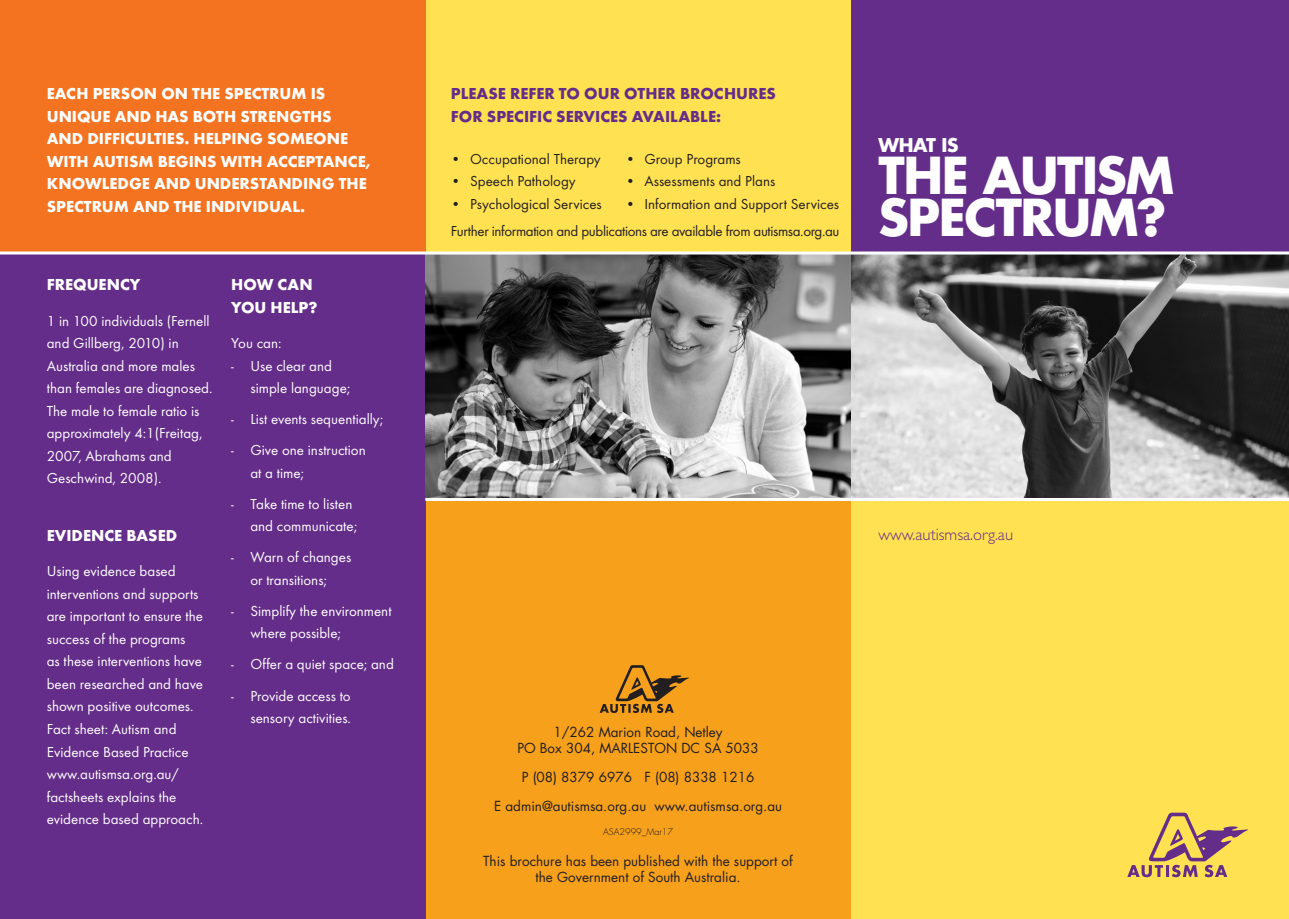
<style>
.page{position:relative;width:1289px;height:919px;background:#fff}
.page>*{position:absolute;margin:0;border:0;box-sizing:border-box;transform-origin:0 0}
.t1{font:700 49.5px/42px "Futura";letter-spacing:-.03em;color:#fff}
.t2{font:700 18.45px "Futura";letter-spacing:-.02em;color:#fff}
.t3{font:700 16.5px/22.5px "Futura T";color:#fff}
.t4{font:700 16.5px/22.5px "Futura T";color:#642d89}
.t5{font:300 16.5px "Gill Sans";color:#642d89}
.t6{font:15px/22.5px "Futura T";color:#fff}
.t7{font:15px "Futura T";color:#231f20}
.t8{font:15px "Futura T";letter-spacing:-.025em;color:#231f20}
.t9{font:13.5px/16.2px "Futura";color:#231f20;text-align:center}
.t10{font:300 9px "Futura";color:#231f20}
</style>
<div class="page">
<div style="left:850px;top:0;width:438px;height:253px;background:#642d89"></div>
<div style="left:850px;top:500px;width:438px;height:418px;background:#ffe152"></div>
<img style="left:850px;top:254px;width:438px;height:244px">
<div style="left:425px;top:0;width:425px;height:253px;background:#ffe152"></div>
<div style="left:425px;top:500px;width:425px;height:418px;background:#f6a01b"></div>
<div style="left:0;top:0;width:425px;height:253px;background:#f47321"></div>
<div style="left:0;top:253px;width:425px;height:665px;background:#642d89"></div>
<svg style="left:599px;top:665px;width:90px;height:48px"></svg>
<svg style="left:425px;top:254px;width:425px;height:244px;background:#7f7f7f"></svg>
<svg style="left:1127px;top:812px;width:121px;height:65px"></svg>
<hr style="left:0;top:251px;width:1288px;height:3px;background:#fff">
<hr style="left:425px;top:498px;width:863px;height:3px;background:#fff">
<p class="t3" style="left:47px;top:82px;width:325px">EACH PERSON ON THE SPECTRUM IS<br>UNIQUE AND HAS BOTH STRENGTHS<br>AND DIFFICULTIES. HELPING SOMEONE<br>WITH AUTISM BEGINS WITH ACCEPTANCE,<br>KNOWLEDGE AND UNDERSTANDING THE<br>SPECTRUM AND THE INDIVIDUAL.</p>
<p class="t3" style="left:47px;top:273px;width:95px">FREQUENCY</p>
<p class="t6" style="left:47px;top:309px;width:167px">1 in 100 individuals (Fernell and Gillberg, 2010) in<br>Australia and more males than females are diagnosed.<br>The male to female ratio is approximately 4:1(Freitag,<br>2007, Abrahams and<br>Geschwind, 2008).</p>
<p class="t3" style="left:47px;top:524px;width:132px">EVIDENCE BASED</p>
<p class="t6" style="left:47px;top:560px;width:158px">Using evidence based interventions and supports are important to ensure the success of the programs<br>as these interventions have been researched and have shown positive outcomes.<br>Fact sheet: Autism and<br>Evidence Based Practice www.autismsa.org.au/ factsheets explains the evidence based approach.</p>
<p class="t3" style="left:231px;top:273px;width:88px">HOW CAN<br>YOU HELP?</p>
<p class="t6" style="left:231px;top:332px;width:52px">You can:</p>
<p class="t6" style="left:250px;top:354px;width:101px;text-indent:-19px">- Use clear and simple language;</p>
<p class="t6" style="left:231px;top:408px;width:153px">- List events sequentially;</p>
<p class="t6" style="left:250px;top:439px;width:117px;text-indent:-19px">- Give one instruction at a time;</p>
<p class="t6" style="left:250px;top:492px;width:108px;text-indent:-19px">- Take time to listen and communicate;</p>
<p class="t6" style="left:231px;top:546px;width:122px;text-align:center">- Warn of changes or transitions;</p>
<p class="t6" style="left:250px;top:599px;width:143px;text-indent:-19px">- Simplify the environment where possible;</p>
<p class="t6" style="left:231px;top:653px;width:164px">- Offer a quiet space; and</p>
<p class="t6" style="left:231px;top:684px;width:121px;text-align:right">- Provide access to sensory activities.</p>
<p class="t4" style="left:451px;top:82px;width:326px">PLEASE REFER TO OUR OTHER BROCHURES<br>FOR SPECIFIC SERVICES AVAILABLE:</p>
<p class="t7" style="left:451px;top:150px;width:151px">• Occupational Therapy</p>
<p class="t7" style="left:451px;top:172px;width:126px">• Speech Pathology</p>
<p class="t7" style="left:451px;top:195px;width:152px">• Psychological Services</p>
<p class="t7" style="left:625px;top:150px;width:117px">• Group Programs</p>
<p class="t7" style="left:625px;top:172px;width:151px">• Assessments and Plans</p>
<p class="t7" style="left:625px;top:195px;width:215px">• Information and Support Services</p>
<p class="t8" style="left:451px;top:222px;width:390px">Further information and publications are available from autismsa.org.au</p>
<p class="t2" style="left:878px;top:133px;width:82px">WHAT IS</p>
<p class="t1" style="left:878px;top:154px;width:297px">THE AUTISM<br>SPECTRUM?</p>
<p class="t9" style="left:517px;top:723px;width:243px">1/262 Marion Road, Netley<br>PO Box 304, MARLESTON DC SA 5033</p>
<p class="t9" style="left:522px;top:769px;width:234px">P (08) 8379 6976 F (08) 8338 1216</p>
<p class="t9" style="left:494px;top:798px;width:289px">E admin@autismsa.org.au www.autismsa.org.au</p>
<p class="t10" style="left:603px;top:825px;width:72px">ASA2999_Mar17</p>
<p class="t9" style="left:483px;top:853px;width:311px">This brochure has been published with the support of the Government of South Australia.</p>
<p class="t5" style="left:878px;top:525px;width:136px">www.autismsa.org.au</p>
</div>
